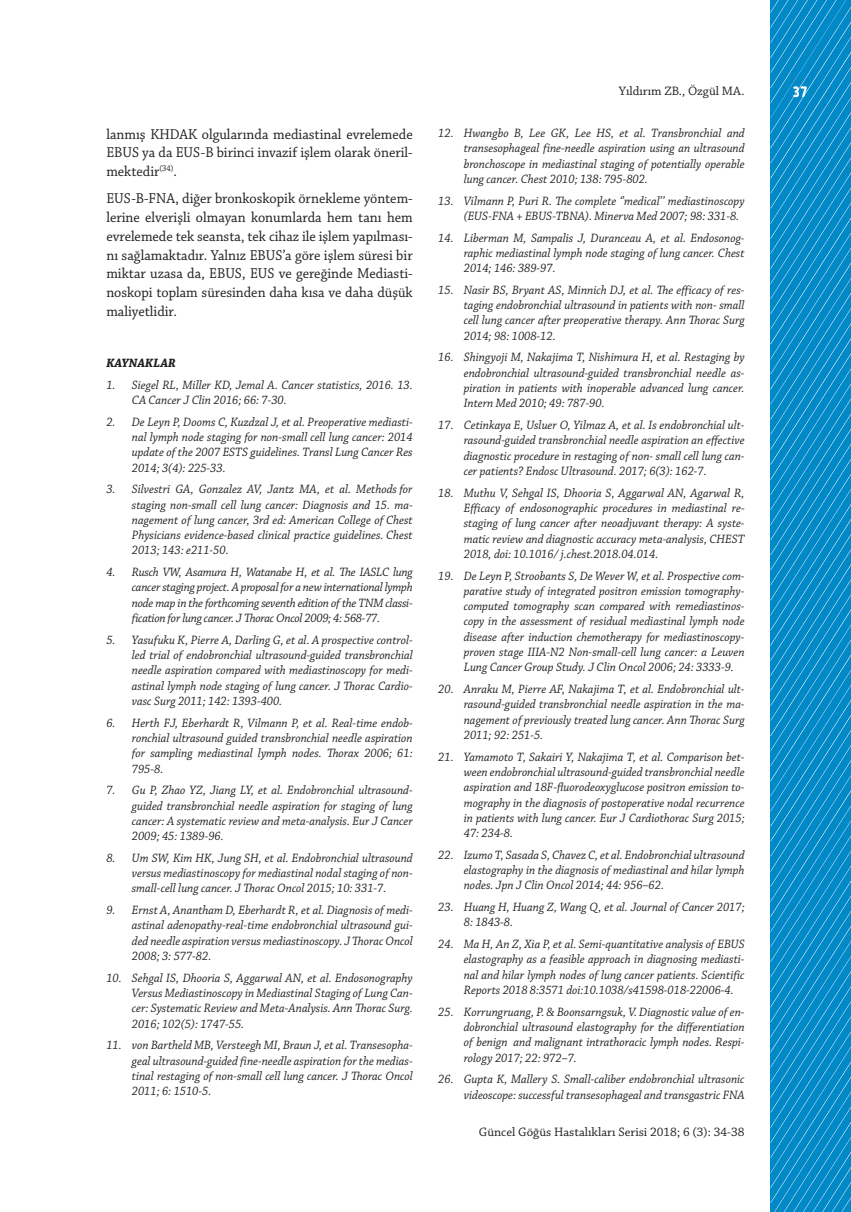
<style>
.page{position:relative;width:851px;height:1212px;background:#fff}
.page>*{position:absolute;margin:0;border:0;box-sizing:border-box;transform-origin:0 0}
.t1{font:15px/18.8px "Chaparral Pro";color:#231f20;text-align:justify;scale:.95 1}
.t2{font:700 15px "Alwyn OT";color:#fff;scale:.85 1}
.t3{font:12.9px "Chaparral Pro";color:#231f20}
.t4{font:italic 12.75px/15.3px "Chaparral Pro";color:#231f20;text-align:justify;scale:.95 1}
.t5{font:italic 700 12.75px "Chaparral Pro";color:#231f20;scale:.95 1}
</style>
<div class="page">
<svg style="left:770px;top:0;width:80px;height:1212px;background:#0d8ec9"></svg>
<p class="t1" style="left:106px;top:125px;width:324px">lanmış KHDAK olgularında mediastinal evrelemede EBUS ya da EUS-B birinci invazif işlem olarak öneril&shy;mektedir<sup>(34)</sup>.</p>
<p class="t1" style="left:106px;top:190px;width:324px">EUS-B-FNA, diğer bronkoskopik örnekleme yöntem&shy;lerine elverişli olmayan konumlarda hem tanı hem evrelemede tek seansta, tek cihaz ile işlem yapılması&shy;nı sağlamaktadır. Yalnız EBUS’a göre işlem süresi bir miktar uzasa da, EBUS, EUS ve gereğinde Mediasti&shy;noskopi toplam süresinden daha kısa ve daha düşük maliyetlidir.</p>
<p class="t5" style="left:106px;top:355px;width:75px">KAYNAKLAR</p>
<p class="t4" style="left:132px;top:377px;width:297px;text-indent:-26px">1. Siegel RL, Miller KD, Jemal A. Cancer statistics, 2016. 13.<br>CA Cancer J Clin 2016; 66: 7-30.</p>
<p class="t4" style="left:132px;top:414px;width:297px;text-indent:-26px">2. De Leyn P, Dooms C, Kuzdzal J, et al. Preoperative mediasti&shy;nal lymph node staging for non-small cell lung cancer: 2014 update of the 2007 ESTS guidelines. Transl Lung Cancer Res 2014; 3(4): 225-33.</p>
<p class="t4" style="left:132px;top:482px;width:297px;text-indent:-26px">3. Silvestri GA, Gonzalez AV, Jantz MA, et al. Methods for staging non-small cell lung cancer: Diagnosis and 15. ma&shy;nagement of lung cancer, 3rd ed: American College of Chest Physicians evidence-based clinical practice guidelines. Chest 2013; 143: e211-50.</p>
<p class="t4" style="left:132px;top:565px;width:297px;text-indent:-26px">4. Rusch VW, Asamura H, Watanabe H, et al. The IASLC lung cancer staging project. A proposal for a new international lymph node map in the forthcoming seventh edition of the TNM classi&shy;fication for lung cancer. J Thorac Oncol 2009; 4: 568-77.</p>
<p class="t4" style="left:132px;top:633px;width:297px;text-indent:-26px">5. Yasufuku K, Pierre A, Darling G, et al. A prospective control&shy;led trial of endobronchial ultrasound-guided transbronchial needle aspiration compared with mediastinoscopy for medi&shy;astinal lymph node staging of lung cancer. J Thorac Cardio&shy;vasc Surg 2011; 142: 1393-400.</p>
<p class="t4" style="left:132px;top:715px;width:297px;text-indent:-26px">6. Herth FJ, Eberhardt R, Vilmann P, et al. Real-time endob&shy;ronchial ultrasound guided transbronchial needle aspiration for sampling mediastinal lymph nodes. Thorax 2006; 61:<br>795-8.</p>
<p class="t4" style="left:132px;top:783px;width:297px;text-indent:-26px">7. Gu P, Zhao YZ, Jiang LY, et al. Endobronchial ultrasound&shy;guided transbronchial needle aspiration for staging of lung cancer: A systematic review and meta-analysis. Eur J Cancer 2009; 45: 1389-96.</p>
<p class="t4" style="left:132px;top:851px;width:297px;text-indent:-26px">8. Um SW, Kim HK, Jung SH, et al. Endobronchial ultrasound versus mediastinoscopy for mediastinal nodal staging of non&shy;small-cell lung cancer. J Thorac Oncol 2015; 10: 331-7.</p>
<p class="t4" style="left:132px;top:903px;width:297px;text-indent:-26px">9. Ernst A, Anantham D, Eberhardt R, et al. Diagnosis of medi&shy;astinal adenopathy-real-time endobronchial ultrasound gui&shy;ded needle aspiration versus mediastinoscopy. J Thorac Oncol 2008; 3: 577-82.</p>
<p class="t4" style="left:132px;top:970px;width:297px;text-indent:-26px">10. Sehgal IS, Dhooria S, Aggarwal AN, et al. Endosonography Versus Mediastinoscopy in Mediastinal Staging of Lung Can&shy;cer: Systematic Review and Meta-Analysis. Ann Thorac Surg.<br>2016; 102(5): 1747-55.</p>
<p class="t4" style="left:132px;top:1038px;width:297px;text-indent:-26px">11. von Bartheld MB, Versteegh MI, Braun J, et al. Transesopha&shy;geal ultrasound-guided fine-needle aspiration for the medias&shy;tinal restaging of non-small cell lung cancer. J Thorac Oncol 2011; 6: 1510-5.</p>
<p class="t3" style="left:618px;top:83px;width:127px">Yıldırım ZB., Özgül MA.</p>
<p class="t2" style="left:792px;top:82px;width:19px">37</p>
<p class="t4" style="left:463px;top:126px;width:297px;text-indent:-26px">12. Hwangbo B, Lee GK, Lee HS, et al. Transbronchial and transesophageal fine-needle aspiration using an ultrasound bronchoscope in mediastinal staging of potentially operable lung cancer. Chest 2010; 138: 795-802.</p>
<p class="t4" style="left:463px;top:193px;width:297px;text-indent:-26px">13. Vilmann P, Puri R. The complete ‘’medical’’ mediastinoscopy (EUS-FNA + EBUS-TBNA). Minerva Med 2007; 98: 331-8.</p>
<p class="t4" style="left:463px;top:230px;width:297px;text-indent:-26px">14. Liberman M, Sampalis J, Duranceau A, et al. Endosonog&shy;raphic mediastinal lymph node staging of lung cancer. Chest 2014; 146: 389-97.</p>
<p class="t4" style="left:463px;top:283px;width:297px;text-indent:-26px">15. Nasir BS, Bryant AS, Minnich DJ, et al. The efficacy of res&shy;taging endobronchial ultrasound in patients with non- small cell lung cancer after preoperative therapy. Ann Thorac Surg 2014; 98: 1008-12.</p>
<p class="t4" style="left:463px;top:350px;width:297px;text-indent:-26px">16. Shingyoji M, Nakajima T, Nishimura H, et al. Restaging by endobronchial ultrasound-guided transbronchial needle as&shy;piration in patients with inoperable advanced lung cancer.<br>Intern Med 2010; 49: 787-90.</p>
<p class="t4" style="left:463px;top:418px;width:297px;text-indent:-26px">17. Cetinkaya E, Usluer O, Yilmaz A, et al. Is endobronchial ult&shy;rasound-guided transbronchial needle aspiration an effective diagnostic procedure in restaging of non- small cell lung can&shy;cer patients? Endosc Ultrasound. 2017; 6(3): 162-7.</p>
<p class="t4" style="left:463px;top:485px;width:297px;text-indent:-26px">18. Muthu V, Sehgal IS, Dhooria S, Aggarwal AN, Agarwal R, Efficacy of endosonographic procedures in mediastinal re&shy;staging of lung cancer after neoadjuvant therapy: A syste&shy;matic review and diagnostic accuracy meta-analysis, CHEST 2018, doi: 10.1016/ j.chest.2018.04.014.</p>
<p class="t4" style="left:463px;top:568px;width:297px;text-indent:-26px">19. De Leyn P, Stroobants S, De Wever W, et al. Prospective com&shy;parative study of integrated positron emission tomography&shy;computed tomography scan compared with remediastinos&shy;copy in the assessment of residual mediastinal lymph node disease after induction chemotherapy for mediastinoscopy&shy;proven stage IIIA-N2 Non-small-cell lung cancer: a Leuven Lung Cancer Group Study. J Clin Oncol 2006; 24: 3333-9.</p>
<p class="t4" style="left:463px;top:682px;width:297px;text-indent:-26px">20. Anraku M, Pierre AF, Nakajima T, et al. Endobronchial ult&shy;rasound-guided transbronchial needle aspiration in the ma&shy;nagement of previously treated lung cancer. Ann Thorac Surg 2011; 92: 251-5.</p>
<p class="t4" style="left:463px;top:749px;width:297px;text-indent:-26px">21. Yamamoto T, Sakairi Y, Nakajima T, et al. Comparison bet&shy;ween endobronchial ultrasound-guided transbronchial needle aspiration and 18F-fluorodeoxyglucose positron emission to&shy;mography in the diagnosis of postoperative nodal recurrence in patients with lung cancer. Eur J Cardiothorac Surg 2015; 47: 234-8.</p>
<p class="t4" style="left:463px;top:848px;width:297px;text-indent:-26px">22. Izumo T, Sasada S, Chavez C, et al. Endobronchial ultrasound elastography in the diagnosis of mediastinal and hilar lymph nodes. Jpn J Clin Oncol 2014; 44: 956–62.</p>
<p class="t4" style="left:463px;top:900px;width:297px;text-indent:-26px">23. Huang H, Huang Z, Wang Q, et al. Journal of Cancer 2017;<br>8: 1843-8.</p>
<p class="t4" style="left:463px;top:937px;width:297px;text-indent:-26px">24. Ma H, An Z, Xia P, et al. Semi-quantitative analysis of EBUS elastography as a feasible approach in diagnosing mediasti&shy;nal and hilar lymph nodes of lung cancer patients. Scientific Reports 2018 8:3571 doi:10.1038/s41598-018-22006-4.</p>
<p class="t4" style="left:463px;top:1004px;width:297px;text-indent:-26px">25. Korrungruang, P. &amp; Boonsarngsuk, V. Diagnostic value of en&shy;dobronchial ultrasound elastography for the differentiation of benign and malignant intrathoracic lymph nodes. Respi&shy;rology 2017; 22: 972–7.</p>
<p class="t4" style="left:438px;top:1072px;width:324px;text-align:right">26. Gupta K, Mallery S. Small-caliber endobronchial ultrasonic videoscope: successful transesophageal and transgastric FNA</p>
<p class="t3" style="left:478px;top:1125px;width:267px">Güncel Göğüs Hastalıkları Serisi 2018; 6 (3): 34-38</p>
</div>
